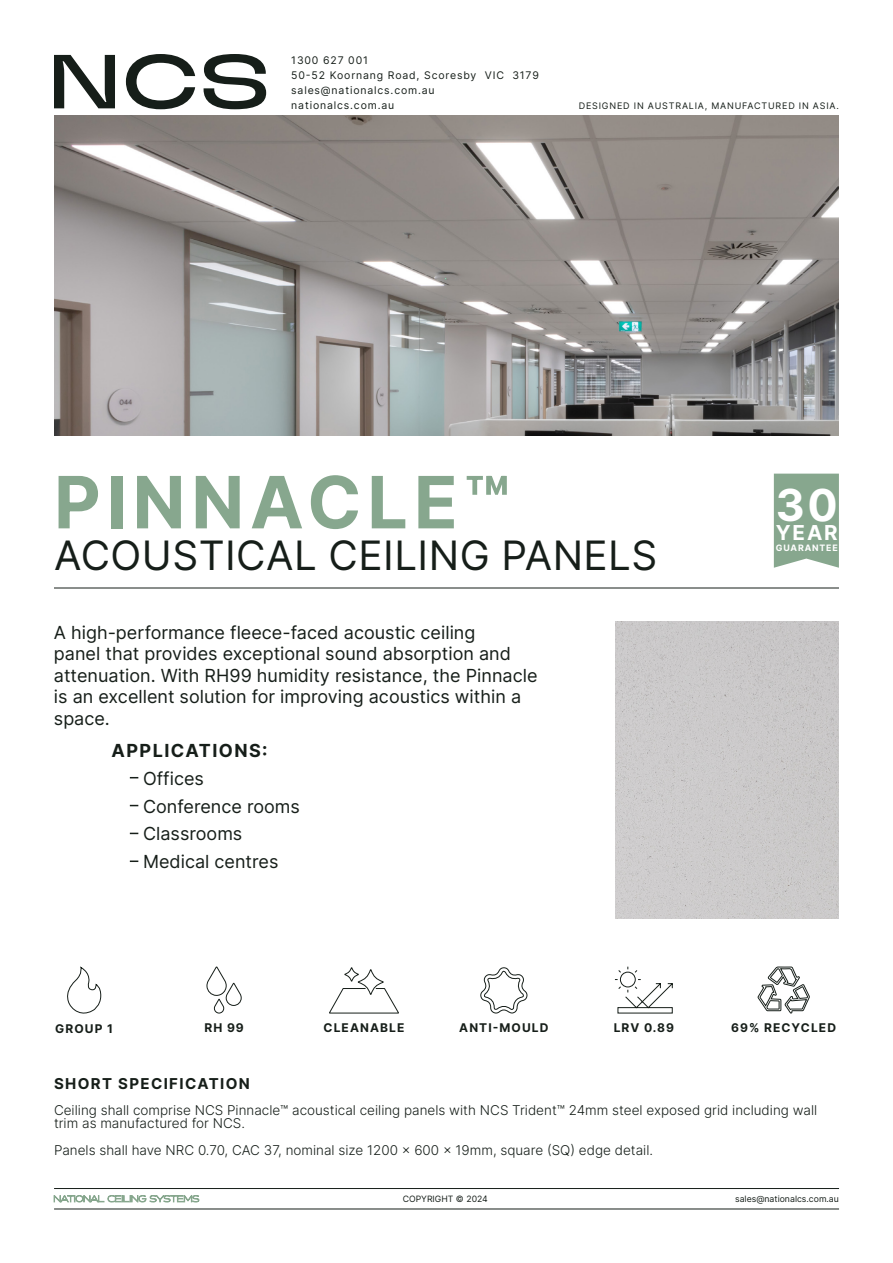
<style>
.page{position:relative;width:893px;height:1263px;background:#fff}
.page>*{position:absolute;margin:0;border:0;box-sizing:border-box;transform-origin:0 0}
.t1{font:700 72.15px "Inter";letter-spacing:.08em;color:#87a78e}
.t2{font:700 44.1px "Inter";color:#fff}
.t3{font:40.5px "Inter";letter-spacing:.01em;color:#161e19}
.t4{font:700 20.55px "Inter";color:#fff}
.Bullets{font:18px/21.6px "Inter";color:#161e19}
.t5{font:700 18px "Inter";letter-spacing:.08em;color:#161e19}
.t6{font:700 15px "Inter";letter-spacing:.09em;color:#161e19}
.t7{font:300 13.5px/13.5px "Inter";color:#161e19}
.t8{font:700 12px "Inter";letter-spacing:.09em;color:#161e19}
.t9{font:10.5px/15px "Inter";letter-spacing:.08em;color:#161e19}
.t10{font:9px "Inter";letter-spacing:.09em;color:#161e19}
.t11{font:700 8.85px "Inter";letter-spacing:.095em;color:#fff}
.t12{font:8.7px "Inter";color:#161e19}
</style>
<div class="page">
<hr style="left:54px;top:1208px;width:785px;height:1px;background:#161e19">
<hr style="left:54px;top:1188px;width:785px;height:1px;background:#161e19">
<svg style="left:126px;top:54px;width:69px;height:55px"></svg>
<svg style="left:54px;top:55px;width:61px;height:53px"></svg>
<svg style="left:204px;top:54px;width:62px;height:55px"></svg>
<svg style="left:54px;top:1195px;width:145px;height:7px"></svg>
<hr style="left:54px;top:588px;width:785px;height:1px;background:#161e19">
<svg style="left:130px;top:860px;width:8px;height:2px"></svg>
<img style="left:54px;top:115px;width:785px;height:321px">
<div style="left:774px;top:474px;width:65px;height:94px;background:#87a78e"></div>
<svg style="left:207px;top:966px;width:35px;height:48px"></svg>
<svg style="left:329px;top:967px;width:70px;height:47px"></svg>
<svg style="left:480px;top:967px;width:48px;height:47px"></svg>
<svg style="left:614px;top:966px;width:59px;height:48px"></svg>
<svg style="left:757px;top:966px;width:53px;height:48px"></svg>
<svg style="left:67px;top:966px;width:34px;height:48px"></svg>
<img style="left:616px;top:621px;width:223px;height:298px">
<p class="t9" style="left:291px;top:53px;width:249px">1300 627 001<br>50-52 Koornang Road, Scoresby VIC 3179 sales@nationalcs.com.au nationalcs.com.au</p>
<p class="t10" style="left:579px;top:99px;width:262px">DESIGNED IN AUSTRALIA, MANUFACTURED IN ASIA.</p>
<p class="t1" style="left:54px;top:448px;width:458px">PINNACLE™</p>
<p class="t3" style="left:54px;top:526px;width:605px">ACOUSTICAL CEILING PANELS</p>
<p class="Bullets" style="left:54px;top:621px;width:485px">A high-performance fleece-faced acoustic ceiling<br>panel that provides exceptional sound absorption and attenuation. With RH99 humidity resistance, the Pinnacle is an excellent solution for improving acoustics within a space.</p>
<p class="t5" style="left:112px;top:737px;width:158px">APPLICATIONS:</p>
<p class="Bullets" style="left:143px;top:767px;width:62px">Offices</p>
<p class="Bullets" style="left:143px;top:795px;width:158px">Conference rooms</p>
<p class="Bullets" style="left:143px;top:823px;width:101px">Classrooms</p>
<p class="Bullets" style="left:143px;top:850px;width:137px">Medical centres</p>
<p class="t2" style="left:776px;top:472px;width:63px">30</p>
<p class="t4" style="left:776px;top:517px;width:63px">YEAR</p>
<p class="t11" style="left:776px;top:541px;width:63px">GUARANTEE</p>
<p class="t8" style="left:55px;top:1020px;width:59px">GROUP 1</p>
<p class="t8" style="left:204px;top:1018px;width:41px">RH 99</p>
<p class="t8" style="left:324px;top:1019px;width:82px">CLEANABLE</p>
<p class="t8" style="left:459px;top:1019px;width:91px">ANTI-MOULD</p>
<p class="t8" style="left:614px;top:1019px;width:62px">LRV 0.89</p>
<p class="t8" style="left:731px;top:1018px;width:106px">69% RECYCLED</p>
<p class="t6" style="left:54px;top:1072px;width:197px">SHORT SPECIFICATION</p>
<p class="t7" style="left:54px;top:1103px;width:765px">Ceiling shall comprise NCS Pinnacle™ acoustical ceiling panels with NCS Trident™ 24mm steel exposed grid including wall trim as manufactured for NCS.</p>
<p class="t7" style="left:54px;top:1143px;width:601px">Panels shall have NRC 0.70, CAC 37, nominal size 1200 x 600 x 19mm, square (SQ) edge detail.</p>
<p class="t12" style="left:403px;top:1192px;width:87px">COPYRIGHT © 2024</p>
<p class="t12" style="left:735px;top:1192px;width:105px">sales@nationalcs.com.au</p>
</div>
